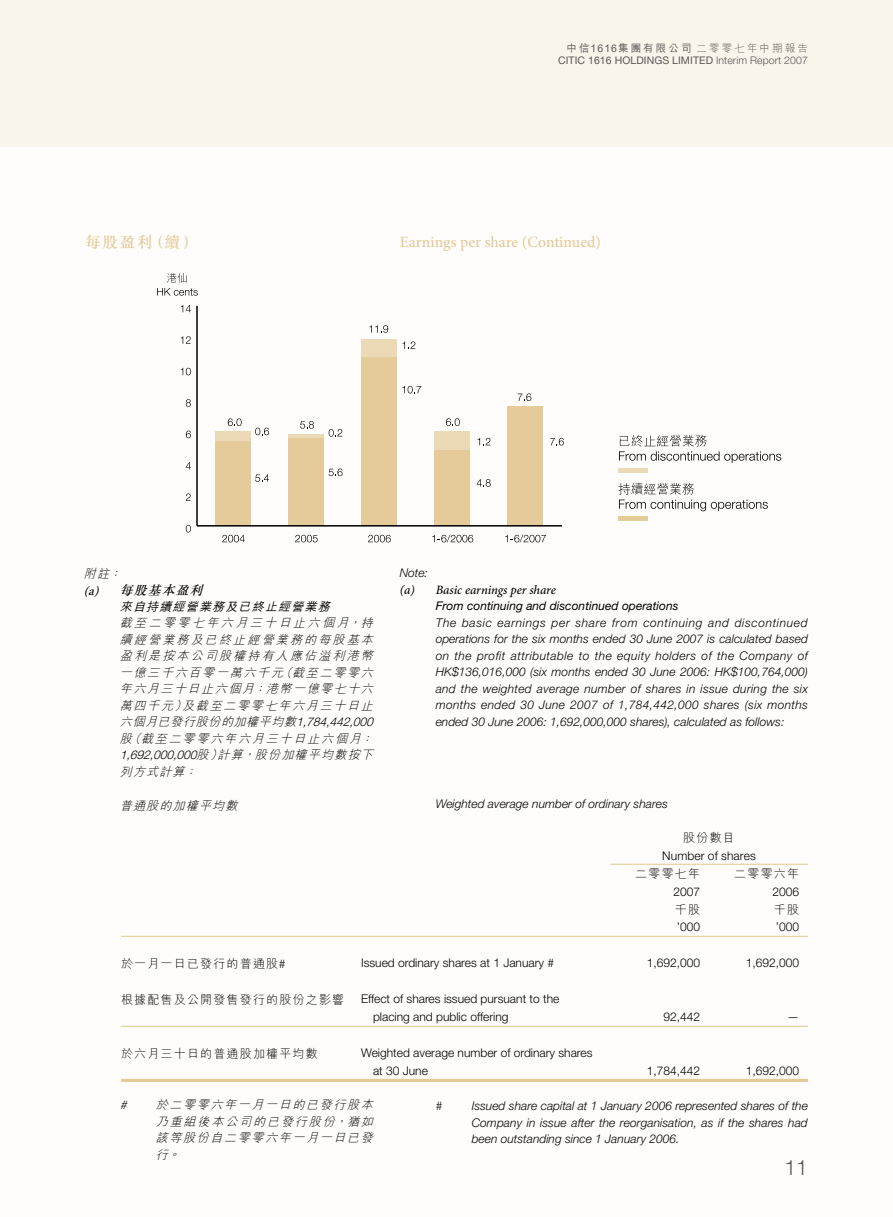
<style>
.page{position:relative;width:893px;height:1217px;background:#fff}
.page>*{position:absolute;margin:0;border:0;box-sizing:border-box;transform-origin:0 0}
.t1{font:300 21px "Helvetica Neue LT Std";color:#595757}
.t2{font:500 15.75px "Minion Pro";color:#e4cb99}
.t3{font:15.75px "M Sung HK Medium E Ten B5 H";color:#e4cb99}
.t4{font:italic 500 12.75px "Minion Pro";letter-spacing:-.005em;color:#000}
.t5{font:italic 12.75px "M Sung HK Medium E Ten B5 H";color:#000}
.t6{font:italic 300 12px/16.5px "Helvetica Neue LT Std";color:#000;text-align:justify}
.t7{font:italic 12px/16.5px "M Hei HK Light E Ten B5 H";color:#000;text-align:justify}
.t8{font:300 12px/18px "Helvetica Neue LT Std";color:#000}
.t9{font:12px "M Hei HK Light E Ten B5 H";letter-spacing:.1em;color:#000}
.t10{font:italic 12px "Helvetica Neue LT Std";color:#000}
.t11{font:italic 12px "M Hei HK Medium E Ten B5 H";color:#000}
.t12{font:italic 300 12px "Helvetica Neue LT Std";color:#000}
.t13{font:10.5px "Helvetica Neue LT Std";letter-spacing:.01em;color:#595757}
.t14{font:10.5px "M Hei HK Medium E Ten B5 H";letter-spacing:.2em;color:#595757}
.s1{font-family:"M Hei HK Light E Ten B5 H"}
.s2{font-weight:300}
.s3{font-family:"Minion Pro";font-weight:500}
.s4{font-family:"Helvetica Neue LT Std";font-weight:300}
</style>
<div class="page">
<div style="left:0;top:130px;width:893px;height:1086px;background:#fefdfb"></div>
<div style="left:0;top:0;width:893px;height:146px;background:#faf5eb"></div>
<svg style="left:186px;top:525px;width:5px;height:7px"></svg>
<svg style="left:186px;top:493px;width:5px;height:8px"></svg>
<svg style="left:186px;top:462px;width:5px;height:7px"></svg>
<svg style="left:186px;top:430px;width:5px;height:8px"></svg>
<svg style="left:186px;top:399px;width:5px;height:7px"></svg>
<svg style="left:181px;top:367px;width:10px;height:8px"></svg>
<svg style="left:181px;top:336px;width:10px;height:8px"></svg>
<svg style="left:181px;top:305px;width:10px;height:7px"></svg>
<hr style="left:196px;top:306px;width:2px;height:219px;background:#000">
<div style="left:216px;top:431px;width:35px;height:10px;background:#ecdab7"></div>
<hr style="left:289px;top:434px;width:35px;height:3px;background:#ecdab7">
<div style="left:362px;top:339px;width:35px;height:18px;background:#ecdab7"></div>
<div style="left:435px;top:431px;width:35px;height:19px;background:#ecdab7"></div>
<div style="left:216px;top:441px;width:35px;height:84px;background:#e4cb99"></div>
<div style="left:289px;top:437px;width:35px;height:88px;background:#e4cb99"></div>
<div style="left:362px;top:357px;width:35px;height:168px;background:#e4cb99"></div>
<div style="left:435px;top:450px;width:35px;height:75px;background:#e4cb99"></div>
<div style="left:508px;top:406px;width:35px;height:119px;background:#e4cb99"></div>
<svg style="left:505px;top:534px;width:41px;height:8px"></svg>
<svg style="left:432px;top:534px;width:41px;height:8px"></svg>
<svg style="left:368px;top:534px;width:23px;height:8px"></svg>
<svg style="left:295px;top:534px;width:23px;height:8px"></svg>
<svg style="left:222px;top:534px;width:23px;height:8px"></svg>
<svg style="left:157px;top:273px;width:41px;height:22px"></svg>
<svg style="left:228px;top:418px;width:14px;height:8px"></svg>
<svg style="left:255px;top:427px;width:14px;height:8px"></svg>
<svg style="left:255px;top:474px;width:14px;height:8px"></svg>
<svg style="left:300px;top:421px;width:14px;height:7px"></svg>
<svg style="left:446px;top:418px;width:14px;height:8px"></svg>
<svg style="left:518px;top:393px;width:13px;height:8px"></svg>
<svg style="left:550px;top:438px;width:14px;height:7px"></svg>
<svg style="left:477px;top:438px;width:13px;height:7px"></svg>
<svg style="left:477px;top:479px;width:14px;height:7px"></svg>
<svg style="left:329px;top:429px;width:13px;height:7px"></svg>
<svg style="left:329px;top:468px;width:14px;height:8px"></svg>
<svg style="left:369px;top:325px;width:19px;height:8px"></svg>
<svg style="left:402px;top:341px;width:13px;height:8px"></svg>
<svg style="left:402px;top:386px;width:19px;height:7px"></svg>
<hr style="left:618px;top:468px;width:29px;height:4px;background:#ecdab7">
<svg style="left:619px;top:434px;width:162px;height:29px"></svg>
<hr style="left:618px;top:516px;width:29px;height:4px;background:#e4cb99">
<svg style="left:619px;top:482px;width:149px;height:29px"></svg>
<hr style="left:197px;top:525px;width:365px;height:1px;background:#000">
<hr style="left:121px;top:1025px;width:687px;height:1px;background:#e4cb99">
<hr style="left:121px;top:1078px;width:687px;height:3px;background:#e4cb99">
<hr style="left:121px;top:935px;width:687px;height:1px;background:#e4cb99">
<hr style="left:610px;top:863px;width:198px;height:1px;background:#e4cb99">
<p class="t14" style="left:566px;top:44px;width:243px">中信1616集團有限公司 <span class="s1">二零零七年中期報告</span></p>
<h2 class="t3" style="left:85px;top:236px;width:115px">每股盈利（續）</h2>
<p class="t13" style="left:558px;top:56px;width:251px">CITIC 1616 HOLDINGS LIMITED <span class="s2">Interim Report 2007</span></p>
<h2 class="t2" style="left:400px;top:236px;width:203px">Earnings per share (Continued)</h2>
<p class="t7" style="left:84px;top:566px;width:42px">附註：</p>
<p class="t5" style="left:84px;top:585px;width:124px"><span class="s3">(a)</span> 每股基本盈利</p>
<p class="t11" style="left:120px;top:601px;width:212px">來自持續經營業務及已終止經營業務</p>
<p class="t7" style="left:120px;top:616px;width:258px">截至二零零七年六月三十日止六個月，持續經營業務及已終止經營業務的每股基本盈利是按本公司股權持有人應佔溢利港幣一億三千六百零一萬六千元（截至二零零六年六月三十日止六個月：港幣一億零七十六萬四千元）及截至二零零七年六月三十日止六個月已發行股份的加權平均數<span class="s4">1,784,442,000</span>股（截至二零零六年六月三十日止六個月：<span class="s4">1,692,000,000</span>股）計算，股份加權平均數按下列方式計算：</p>
<p class="t7" style="left:120px;top:799px;width:122px">普通股的加權平均數</p>
<p class="t6" style="left:400px;top:565px;width:30px">Note:</p>
<p class="t4" style="left:400px;top:585px;width:158px">(a) Basic earnings per share</p>
<p class="t10" style="left:436px;top:601px;width:244px">From continuing and discontinued operations</p>
<p class="t6" style="left:436px;top:615px;width:374px">The basic earnings per share from continuing and discontinued operations for the six months ended 30 June 2007 is calculated based on the profit attributable to the equity holders of the Company of HK$136,016,000 (six months ended 30 June 2006: HK$100,764,000) and the weighted average number of shares in issue during the six months ended 30 June 2007 of 1,784,442,000 shares (six months ended 30 June 2006: 1,692,000,000 shares), calculated as follows:</p>
<p class="t6" style="left:436px;top:796px;width:234px">Weighted average number of ordinary shares</p>
<p class="t9" style="left:683px;top:832px;width:53px">股份數目</p>
<p class="t8" style="left:662px;top:847px;width:95px">Number of shares</p>
<p class="t9" style="left:635px;top:868px;width:66px">二零零七年</p>
<p class="t9" style="left:734px;top:868px;width:66px">二零零六年</p>
<p class="t8" style="left:673px;top:883px;width:28px">2007</p>
<p class="t8" style="left:772px;top:883px;width:28px">2006</p>
<p class="t9" style="left:675px;top:904px;width:27px">千股</p>
<p class="t9" style="left:774px;top:904px;width:27px">千股</p>
<p class="t8" style="left:677px;top:918px;width:25px">’000</p>
<p class="t8" style="left:776px;top:918px;width:25px">’000</p>
<p class="t9" style="left:121px;top:958px;width:166px">於一月一日已發行的普通股<span class="s4">#</span></p>
<p class="t8" style="left:361px;top:954px;width:194px">Issued ordinary shares at 1 January #</p>
<p class="t8" style="left:647px;top:954px;width:55px">1,692,000</p>
<p class="t8" style="left:746px;top:954px;width:55px">1,692,000</p>
<p class="t9" style="left:121px;top:994px;width:225px">根據配售及公開發售發行的股份之影響</p>
<p class="t8" style="left:373px;top:990px;width:188px;text-indent:-12px">Effect of shares issued pursuant to the placing and public offering</p>
<p class="t8" style="left:663px;top:1008px;width:38px">92,442</p>
<p class="t8" style="left:787px;top:1008px;width:13px">—</p>
<p class="t9" style="left:121px;top:1048px;width:198px">於六月三十日的普通股加權平均數</p>
<p class="t8" style="left:373px;top:1044px;width:221px;text-indent:-12px">Weighted average number of ordinary shares at 30 June</p>
<p class="t8" style="left:647px;top:1062px;width:55px">1,784,442</p>
<p class="t8" style="left:746px;top:1062px;width:55px">1,692,000</p>
<p class="t12" style="left:120px;top:1100px;width:11px">#</p>
<p class="t7" style="left:156px;top:1097px;width:222px">於二零零六年一月一日的已發行股本乃重組後本公司的已發行股份，猶如該等股份自二零零六年一月一日已發行。</p>
<p class="t6" style="left:436px;top:1098px;width:8px">#</p>
<p class="t6" style="left:472px;top:1098px;width:338px">Issued share capital at 1 January 2006 represented shares of the Company in issue after the reorganisation, as if the shares had been outstanding since 1 January 2006.</p>
<h1 class="t1" style="left:784px;top:1159px;width:25px">11</h1>
</div>
